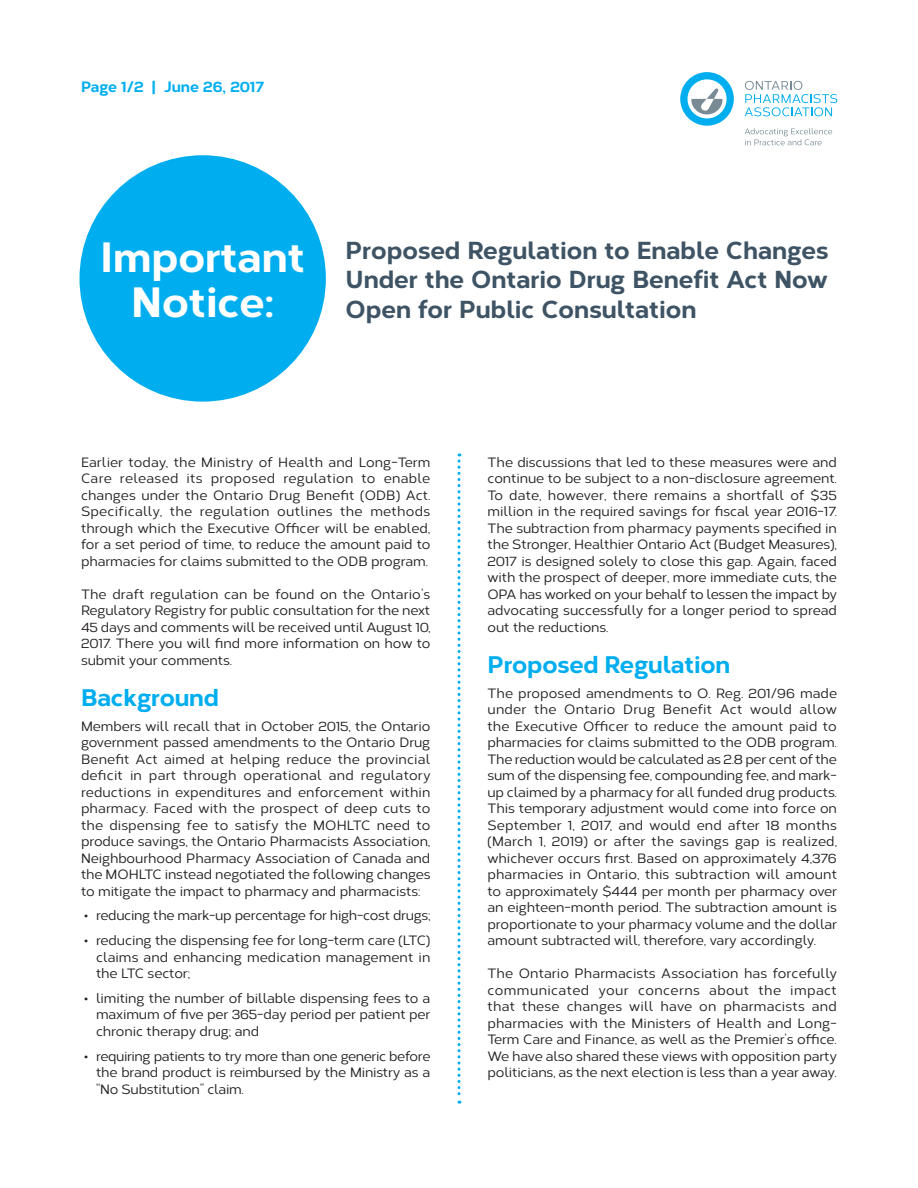
<style>
.page{position:relative;width:918px;height:1188px;background:#fff}
.page>*{position:absolute;margin:0;border:0;box-sizing:border-box;transform-origin:0 0}
.t1{font:800 42.3px/44.7px "Corbert";color:#fff;text-align:center}
.t2{font:800 24.6px/29.5px "Corbert";color:#3e5364;text-align:justify}
.t3{font:800 24px "Corbert";letter-spacing:-.005em;color:#00aeef}
.t4{font:800 15px "Corbert";color:#00aeef}
.t5{font:500 13.5px/16.5px "Corbert";letter-spacing:-.005em;color:#231f20;text-align:justify}
</style>
<div class="page">
<div style="left:80px;top:155px;width:246px;height:247px;background:#00aeef;border-radius:50%"></div>
<svg style="left:745px;top:81px;width:92px;height:35px"></svg>
<svg style="left:745px;top:128px;width:87px;height:17px"></svg>
<svg style="left:680px;top:72px;width:54px;height:54px"></svg>
<svg style="left:458px;top:453px;width:2px;height:651px"></svg>
<p class="t4" style="left:81px;top:75px;width:185px">Page 1/2 | June 26, 2017</p>
<p class="t1" style="left:101px;top:231px;width:206px">Important<br>Notice:</p>
<p class="t2" style="left:346px;top:233px;width:484px">Proposed Regulation to Enable Changes Under the Ontario Drug Benefit Act Now Open for Public Consultation</p>
<p class="t5" style="left:81px;top:453px;width:351px">Earlier today, the Ministry of Health and Long-Term Care released its proposed regulation to enable changes under the Ontario Drug Benefit (ODB) Act.<br>Specifically, the regulation outlines the methods through which the Executive Officer will be enabled, for a set period of time, to reduce the amount paid to pharmacies for claims submitted to the ODB program.</p>
<p class="t5" style="left:81px;top:585px;width:351px">The draft regulation can be found on the Ontario’s Regulatory Registry for public consultation for the next 45 days and comments will be received until August 10, 2017. There you will find more information on how to submit your comments.</p>
<p class="t3" style="left:81px;top:678px;width:140px">Background</p>
<p class="t5" style="left:81px;top:717px;width:351px">Members will recall that in October 2015, the Ontario government passed amendments to the Ontario Drug Benefit Act aimed at helping reduce the provincial deficit in part through operational and regulatory reductions in expenditures and enforcement within pharmacy. Faced with the prospect of deep cuts to the dispensing fee to satisfy the MOHLTC need to produce savings, the Ontario Pharmacists Association, Neighbourhood Pharmacy Association of Canada and the MOHLTC instead negotiated the following changes to mitigate the impact to pharmacy and pharmacists:</p>
<p class="t5" style="left:84px;top:906px;width:348px">• reducing the mark-up percentage for high-cost drugs;</p>
<p class="t5" style="left:96px;top:931px;width:336px;text-indent:-12px">• reducing the dispensing fee for long-term care (LTC) claims and enhancing medication management in the LTC sector;</p>
<p class="t5" style="left:96px;top:989px;width:336px;text-indent:-12px">• limiting the number of billable dispensing fees to a maximum of five per 365-day period per patient per chronic therapy drug; and</p>
<p class="t5" style="left:96px;top:1047px;width:336px;text-indent:-12px">• requiring patients to try more than one generic before the brand product is reimbursed by the Ministry as a “No Substitution” claim.</p>
<p class="t5" style="left:488px;top:453px;width:351px">The discussions that led to these measures were and continue to be subject to a non-disclosure agreement.<br>To date, however, there remains a shortfall of $35 million in the required savings for fiscal year 2016-17.<br>The subtraction from pharmacy payments specified in the Stronger, Healthier Ontario Act (Budget Measures), 2017 is designed solely to close this gap. Again, faced with the prospect of deeper, more immediate cuts, the OPA has worked on your behalf to lessen the impact by advocating successfully for a longer period to spread out the reductions.</p>
<p class="t3" style="left:488px;top:645px;width:244px">Proposed Regulation</p>
<p class="t5" style="left:488px;top:684px;width:351px">The proposed amendments to O. Reg. 201/96 made under the Ontario Drug Benefit Act would allow the Executive Officer to reduce the amount paid to pharmacies for claims submitted to the ODB program.<br>The reduction would be calculated as 2.8 per cent of the sum of the dispensing fee, compounding fee, and mark&shy;up claimed by a pharmacy for all funded drug products.<br>This temporary adjustment would come into force on September 1, 2017, and would end after 18 months (March 1, 2019) or after the savings gap is realized, whichever occurs first. Based on approximately 4,376 pharmacies in Ontario, this subtraction will amount to approximately $444 per month per pharmacy over an eighteen-month period. The subtraction amount is proportionate to your pharmacy volume and the dollar amount subtracted will, therefore, vary accordingly.</p>
<p class="t5" style="left:488px;top:964px;width:351px">The Ontario Pharmacists Association has forcefully communicated your concerns about the impact that these changes will have on pharmacists and pharmacies with the Ministers of Health and Long-Term Care and Finance, as well as the Premier’s office.<br>We have also shared these views with opposition party politicians, as the next election is less than a year away.</p>
</div>
